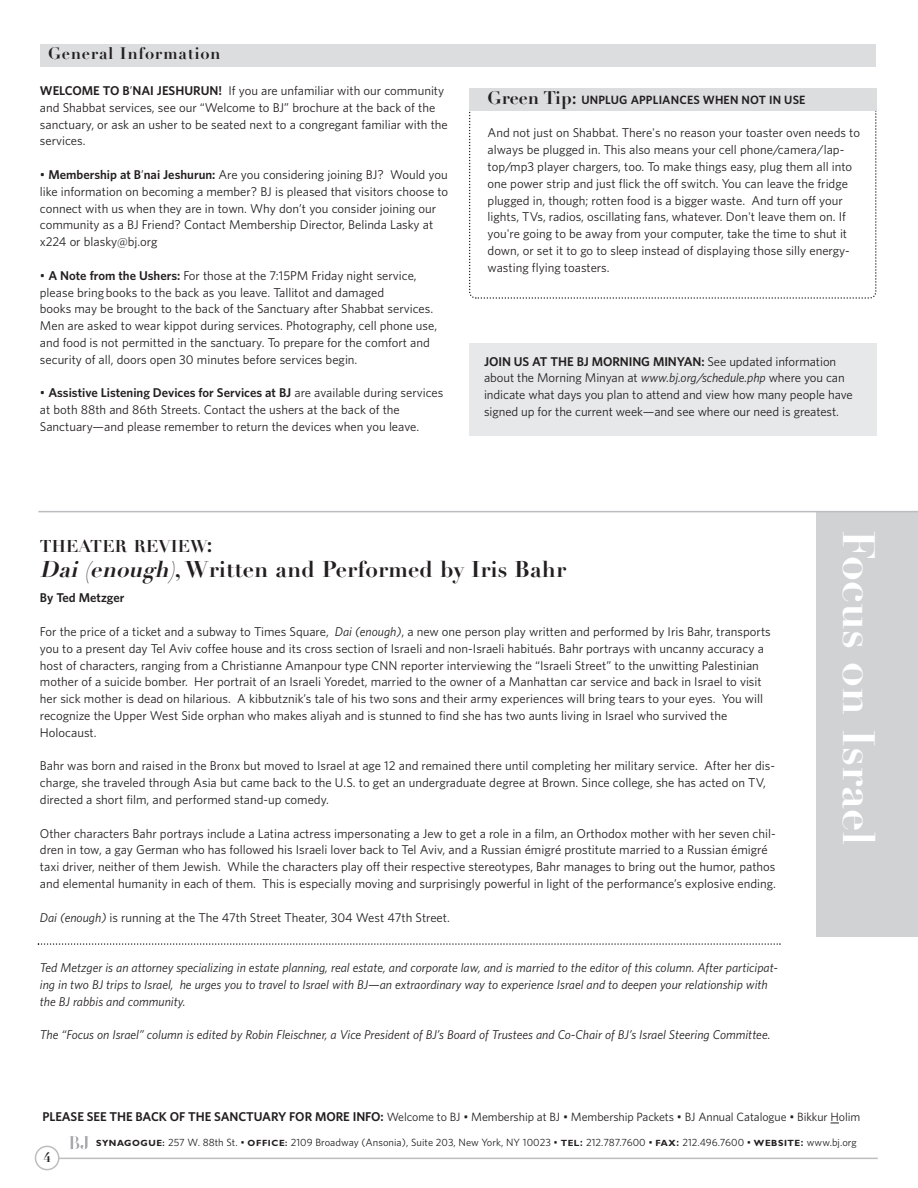
<style>
.page{position:relative;width:918px;height:1188px;background:#fff}
.page>*{position:absolute;margin:0;border:0;box-sizing:border-box;transform-origin:0 0}
.t1{font:700 44.55px "Didot LH";color:#fff}
.t2{font:700 22.5px "Didot LH";letter-spacing:.005em;color:#231f20}
.t3{font:700 16.8px "Didot LH";letter-spacing:.005em;color:#231f20}
.t4{font:700 16.5px "Didot LH";letter-spacing:.045em;color:#231f20}
.t5{font:700 13.5px "Didot LH";color:#231f20}
.t6{font:12.75px/16.8px "Whitney";color:#231f20}
.t7{font:italic 12.75px/16.8px "Whitney";color:#231f20}
.t8{font:600 12.75px "Whitney";color:#231f20}
.t9{font:12px "Whitney";letter-spacing:-.005em;color:#231f20}
.t10{font:600 12px "Whitney";letter-spacing:.015em;color:#231f20}
.t11{font:10.5px "Whitney";letter-spacing:.005em;color:#231f20}
.s1{font-weight:600}
.s2{font-family:"Didot LH";font-weight:700;font-size:18px}
.s3{font-style:italic}
.s4{font-size:22.5px}
.s5{font-weight:600;font-size:12.75px}
.s6{font-family:"Gill Sans";font-weight:700;font-size:9px}
.s7{font-weight:600;font-size:9px}
</style>
<div class="page">
<div style="left:817px;top:512px;width:101px;height:425px;background:#d1d2d4"></div>
<hr style="left:58px;top:1158px;width:820px;height:1px;background:#bcbdc0">
<svg style="left:70px;top:1136px;width:18px;height:13px"></svg>
<svg style="left:35px;top:1146px;width:25px;height:24px"></svg>
<div style="left:40px;top:44px;width:836px;height:23px;background:#dcdddf"></div>
<div style="left:469px;top:344px;width:407px;height:92px;background:#e7e8e9"></div>
<svg style="left:38px;top:943px;width:743px;height:2px"></svg>
<svg style="left:469px;top:110px;width:408px;height:189px"></svg>
<div style="left:469px;top:88px;width:408px;height:22px;background:#dcdddf"></div>
<hr style="left:38px;top:511px;width:880px;height:1px;background:#bcbdc0">
<p class="t4" style="left:48px;top:47px;width:174px">General Information</p>
<p class="t6" style="left:40px;top:82px;width:410px"><span class="s1">WELCOME TO B</span>’<span class="s1">NAI JESHURUN!</span> If you are unfamiliar with our community and Shabbat services, see our “Welcome to BJ” brochure at the back of the sanctuary, or ask an usher to be seated next to a congregant familiar with the services.</p>
<p class="t6" style="left:40px;top:166px;width:410px">• <span class="s1">Membership at B</span>’<span class="s1">nai Jeshurun:</span> Are you considering joining BJ? Would you like information on becoming a member? BJ is pleased that visitors choose to connect with us when they are in town. Why don’t you consider joining our community as a BJ Friend? Contact Membership Director, Belinda Lasky at x224 or blasky@bj.org</p>
<p class="t6" style="left:40px;top:267px;width:399px">• <span class="s1">A Note from the Ushers:</span> For those at the 7:15PM Friday night service, please bring books to the back as you leave. Tallitot and damaged<br>books may be brought to the back of the Sanctuary after Shabbat services.<br>Men are asked to wear kippot during services. Photography, cell phone use, and food is not permitted in the sanctuary. To prepare for the comfort and security of all, doors open 30 minutes before services begin.</p>
<p class="t6" style="left:40px;top:385px;width:405px">• <span class="s1">Assistive Listening Devices for Services at BJ</span> are available during services at both 88th and 86th Streets. Contact the ushers at the back of the<br>Sanctuary—and please remember to return the devices when you leave.</p>
<p class="t10" style="left:488px;top:93px;width:319px"><span class="s2">Green Tip:</span> UNPLUG APPLIANCES WHEN NOT IN USE</p>
<p class="t6" style="left:488px;top:125px;width:374px">And not just on Shabbat. There's no reason your toaster oven needs to always be plugged in. This also means your cell phone/camera/lap&shy;top/mp3 player chargers, too. To make things easy, plug them all into one power strip and just flick the off switch. You can leave the fridge plugged in, though; rotten food is a bigger waste. And turn off your lights, TVs, radios, oscillating fans, whatever. Don't leave them on. If you're going to be away from your computer, take the time to shut it down, or set it to go to sleep instead of displaying those silly energy&shy;wasting flying toasters.</p>
<p class="t6" style="left:484px;top:353px;width:370px"><span class="s1">JOIN US AT THE BJ MORNING MINYAN:</span> See updated information about the Morning Minyan at <span class="s3">www.bj.org/schedule.php</span> where you can indicate what days you plan to attend and view how many people have signed up for the current week—and see where our need is greatest.</p>
<h3 class="t3" style="left:40px;top:540px;width:174px">THEATER REVIEW<span class="s4">:</span></h3>
<h2 class="t2" style="left:40px;top:561px;width:528px"><span class="s3">Dai(enough)</span>, Written and Performed by Iris Bahr</h2>
<p class="t8" style="left:40px;top:590px;width:86px">By Ted Metzger</p>
<p class="t6" style="left:40px;top:623px;width:732px">For the price of a ticket and a subway to Times Square, <span class="s3">Dai (enough)</span>, a new one person play written and performed by Iris Bahr, transports you to a present day Tel Aviv coffee house and its cross section of Israeli and non-Israeli habitués. Bahr portrays with uncanny accuracy a host of characters, ranging from a Christianne Amanpour type CNN reporter interviewing the “Israeli Street” to the unwitting Palestinian mother of a suicide bomber. Her portrait of an Israeli Yoredet, married to the owner of a Manhattan car service and back in Israel to visit her sick mother is dead on hilarious. A kibbutznik’s tale of his two sons and their army experiences will bring tears to your eyes. You will recognize the Upper West Side orphan who makes aliyah and is stunned to find she has two aunts living in Israel who survived the Holocaust.</p>
<p class="t6" style="left:40px;top:758px;width:737px">Bahr was born and raised in the Bronx but moved to Israel at age 12 and remained there until completing her military service. After her dis&shy;charge, she traveled through Asia but came back to the U.S. to get an undergraduate degree at Brown. Since college, she has acted on TV, directed a short film, and performed stand-up comedy.</p>
<p class="t6" style="left:40px;top:825px;width:738px">Other characters Bahr portrays include a Latina actress impersonating a Jew to get a role in a film, an Orthodox mother with her seven chil&shy;dren in tow, a gay German who has followed his Israeli lover back to Tel Aviv, and a Russian émigré prostitute married to a Russian émigré taxi driver, neither of them Jewish. While the characters play off their respective stereotypes, Bahr manages to bring out the humor, pathos and elemental humanity in each of them. This is especially moving and surprisingly powerful in light of the performance’s explosive ending.</p>
<p class="t6" style="left:40px;top:909px;width:411px"><span class="s3">Dai (enough)</span> is running at the The 47th Street Theater, 304 West 47th Street.</p>
<p class="t7" style="left:40px;top:959px;width:740px">Ted Metzger is an attorney specializing in estate planning, real estate, and corporate law, and is married to the editor of this column. After participat&shy;ing in two BJ trips to Israel, he urges you to travel to Israel with BJ—an extraordinary way to experience Israel and to deepen your relationship with the BJ rabbis and community.</p>
<p class="t7" style="left:40px;top:1026px;width:732px">The “Focus on Israel” column is edited by Robin Fleischner, a Vice President of BJ’s Board of Trustees and Co-Chair of BJ’s Israel Steering Committee.</p>
<h1 class="t1" style="left:875px;top:530px;width:317px;rotate:90deg">Focus on Israel</h1>
<p class="t9" style="left:42px;top:1110px;width:820px"><span class="s5">PLEASE SEE THE BACK OF THE SANCTUARY FOR MORE INFO:</span> Welcome to BJ • Membership at BJ • Membership Packets • BJ Annual Catalogue • Bikkur Holim</p>
<p class="t11" style="left:96px;top:1136px;width:762px"><span class="s6">SYNAGOGUE</span><span class="s7">:</span> 257 W. 88th St. • <span class="s6">OFFICE</span><span class="s7">:</span> 2109 Broadway (Ansonia), Suite 203, New York, NY 10023 • <span class="s6">TEL</span><span class="s1">:</span> 212.787.7600 • <span class="s6">FAX</span><span class="s1">:</span> 212.496.7600 • <span class="s6">WEBSITE</span><span class="s1">:</span> www.bj.org</p>
<p class="t5" style="left:43px;top:1153px;width:9px">4</p>
</div>
